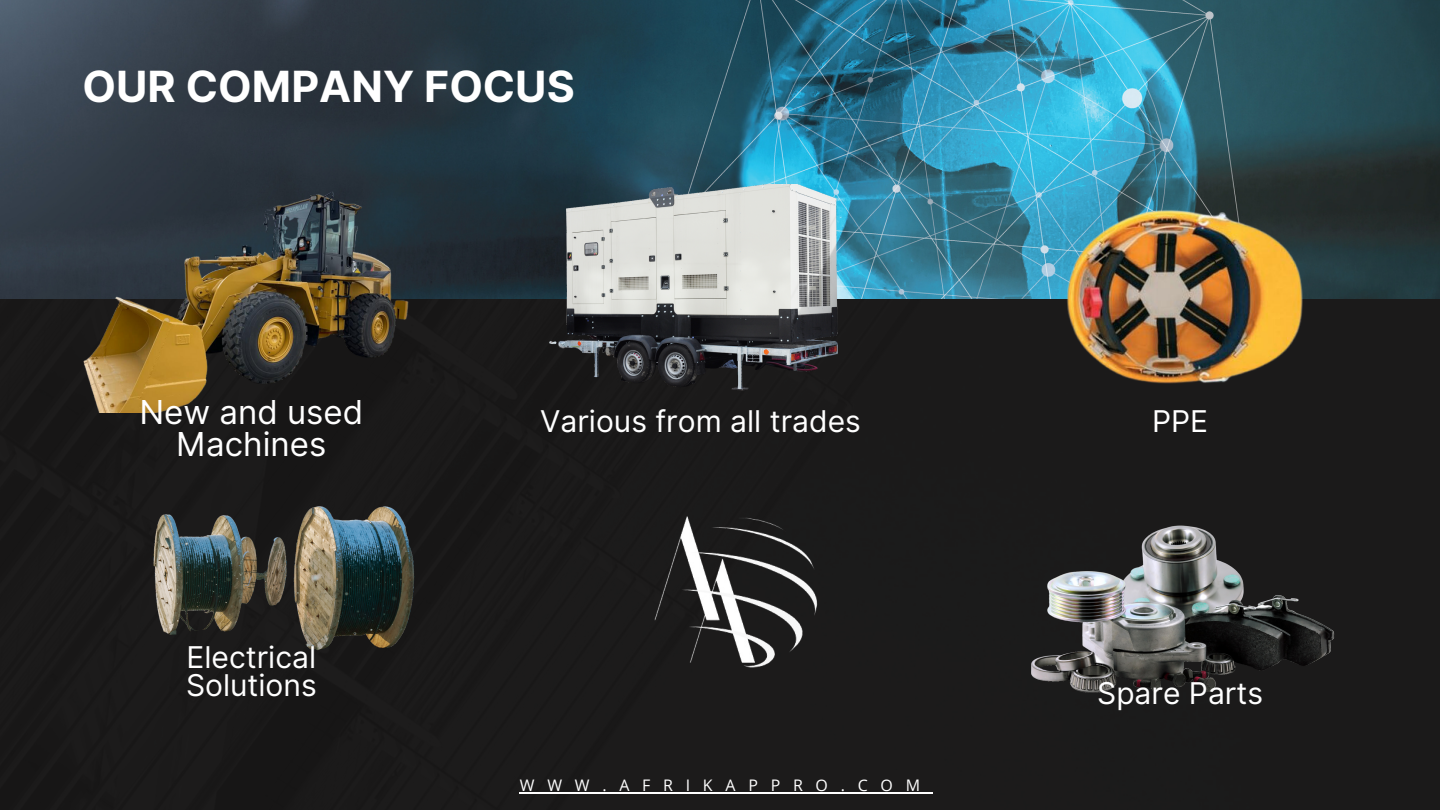
<style>
.page{position:relative;width:1440px;height:810px;background:#fff}
.page>*{position:absolute;margin:0;border:0;box-sizing:border-box;transform-origin:0 0}
.t1{font:700 43px "Inter";color:#fff}
.t2{font:33px/31.5px "Inter";color:#fff;text-align:center}
.t3{font:30px/28.5px "Inter";color:#fff}
.t4{font:15.9px "Open Sans";letter-spacing:.8em;color:#fff}
</style>
<div class="page">
<div style="left:0;top:298px;width:1440px;height:512px;background:#1b1a1a"></div>
<img style="left:0;top:0;width:1440px;height:298px">
<img style="left:1000px;top:184px;width:360px;height:228px">
<img style="left:534px;top:184px;width:361px;height:228px">
<img style="left:71px;top:184px;width:361px;height:228px">
<img style="left:71px;top:484px;width:361px;height:228px">
<img style="left:1000px;top:484px;width:360px;height:228px">
<hr style="left:520px;top:792px;width:413px;height:2px;background:#fff">
<div style="left:560px;top:442px;width:312px;height:312px;background:#1c1b1b"></div>
<h1 class="t1" style="left:83px;top:60px;width:494px">OUR COMPANY FOCUS</h1>
<p class="t2" style="left:139px;top:396px;width:225px">New and used<br>Machines</p>
<p class="t3" style="left:540px;top:407px;width:322px">Various from all trades</p>
<p class="t3" style="left:1152px;top:407px;width:58px">PPE</p>
<p class="t3" style="left:186px;top:643px;width:132px">Electrical<br>Solutions</p>
<p class="t4" style="left:520px;top:774px;width:402px">WWW.AFRIKAPPRO.COM</p>
<p class="t3" style="left:1097px;top:679px;width:167px">Spare Parts</p>
</div>
